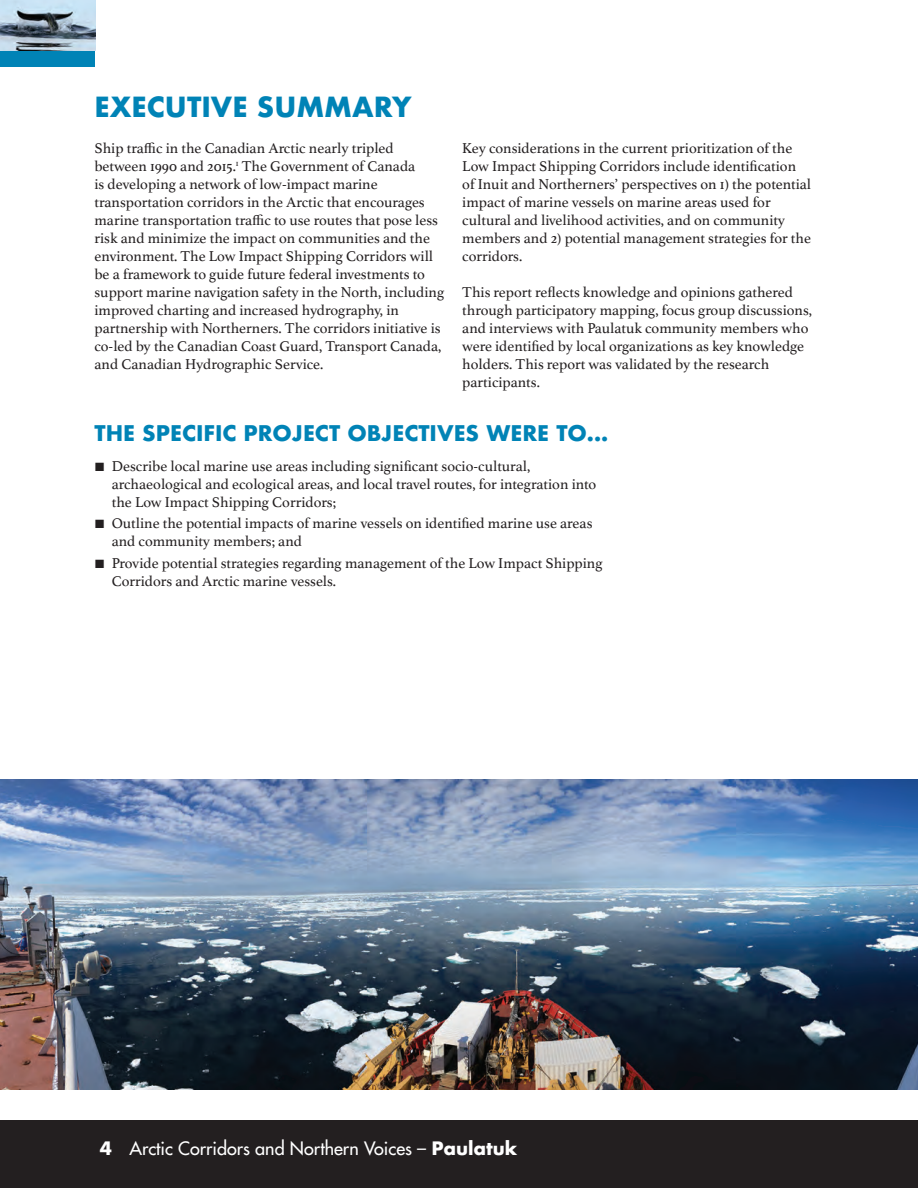
<style>
.page{position:relative;width:918px;height:1188px;background:#fff}
.page>*{position:absolute;margin:0;border:0;box-sizing:border-box;transform-origin:0 0}
.t1{font:700 27px "Futura";color:#0083b6}
.t2{font:700 21px "Futura";color:#0083b6}
.t3{font:18px "Futura";color:#fff}
.t4{font:15px/18px "Athelas";color:#231f20}
.s1{font-weight:700}
</style>
<div class="page">
<div style="left:0;top:0;width:95px;height:68px;background:#0083b6"></div>
<img style="left:0;top:0;width:95px;height:51px">
<div style="left:0;top:1120px;width:918px;height:68px;background:#231f20"></div>
<img style="left:0;top:780px;width:918px;height:309px">
<h1 class="t1" style="left:94px;top:87px;width:56px">EXECU</h1>
<h1 class="t1" style="left:187px;top:87px;width:226px">TIVE SU MMARY</h1>
<p class="t4" style="left:94px;top:139px;width:351px">Ship traffic in the Canadian Arctic nearly tripled between 1990 and 2015.<sup>1</sup> The Government of Canada<br>is developing a network of low-impact marine transportation corridors in the Arctic that encourages marine transportation traffic to use routes that pose less risk and minimize the impact on communities and the environment. The Low Impact Shipping Corridors will be a framework to guide future federal investments to support marine navigation safety in the North, including improved charting and increased hydrography, in partnership with Northerners. The corridors initiative is co-led by the Canadian Coast Guard, Transport Canada, and Canadian Hydrographic Service.</p>
<p class="t4" style="left:462px;top:139px;width:350px">Key considerations in the current prioritization of the Low Impact Shipping Corridors include identification of Inuit and Northerners’ perspectives on 1) the potential impact of marine vessels on marine areas used for cultural and livelihood activities, and on community members and 2) potential management strategies for the corridors.</p>
<p class="t4" style="left:462px;top:283px;width:351px">This report reflects knowledge and opinions gathered through participatory mapping, focus group discussions, and interviews with Paulatuk community members who were identified by local organizations as key knowledge holders. This report was validated by the research participants.</p>
<h2 class="t2" style="left:94px;top:418px;width:515px">TH E SPECI FIC PROJECT OBJECTIVES WERE TO...</h2>
<p class="t4" style="left:112px;top:456px;width:486px;text-indent:-17px">■ Describe local marine use areas including significant socio-cultural, archaeological and ecological areas, and local travel routes, for integration into the Low Impact Shipping Corridors;</p>
<p class="t4" style="left:112px;top:514px;width:482px;text-indent:-17px">■ Outline the potential impacts of marine vessels on identified marine use areas and community members; and</p>
<p class="t4" style="left:112px;top:554px;width:492px;text-indent:-17px">■ Provide potential strategies regarding management of the Low Impact Shipping<br>Corridors and Arctic marine vessels.</p>
<p class="t3" style="left:100px;top:1137px;width:419px"><span class="s1">4</span> Arctic Corridors and Northern Voices – <span class="s1">PAULATUK</span></p>
</div>
